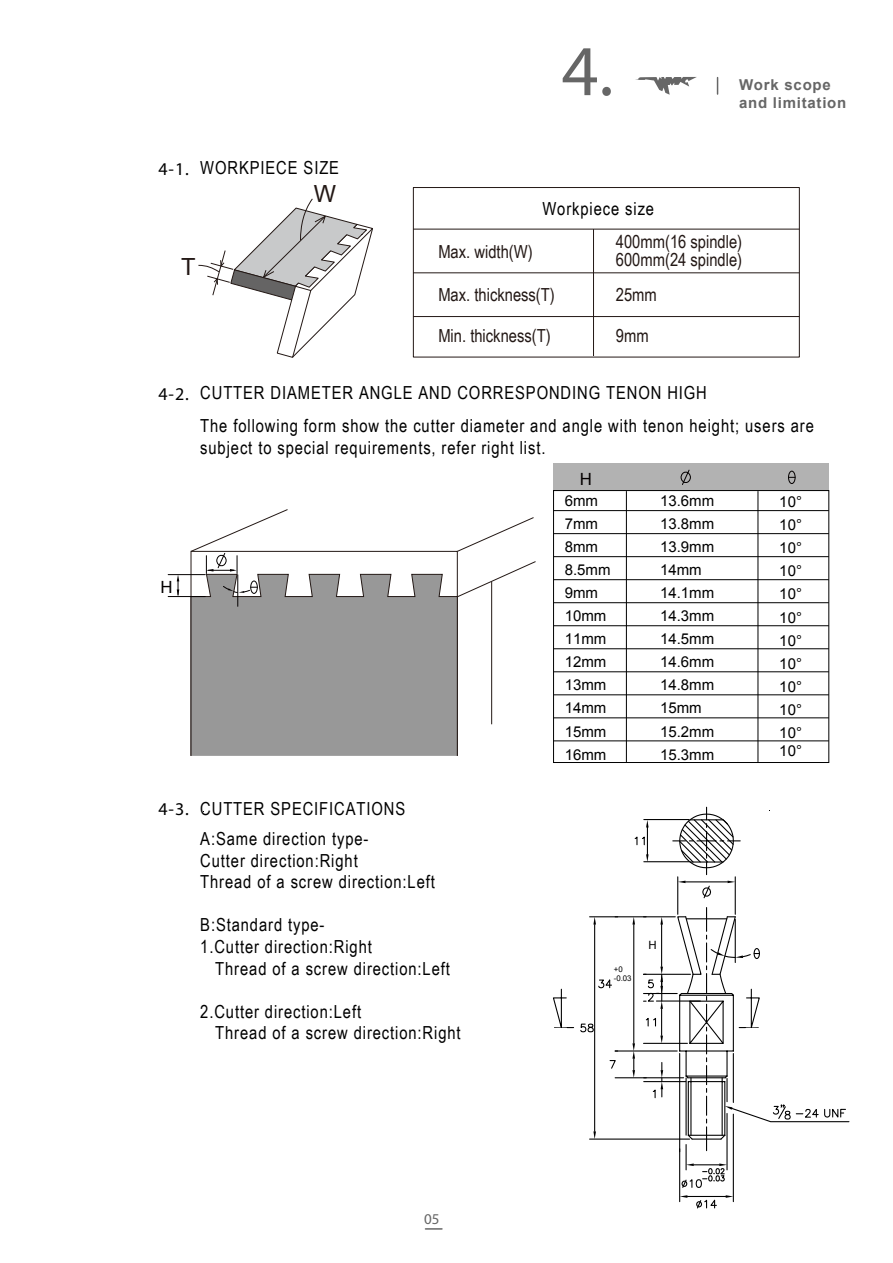
<style>
.page{position:relative;width:893px;height:1263px;background:#fff}
.page>*{position:absolute;margin:0;border:0;box-sizing:border-box;transform-origin:0 0}
.t1{font:72px "Lucida Sans";color:#666}
.t2{font:23.7px "Arial";color:#231815}
.t3{font:18px/21.6px "Arial Narrow";letter-spacing:.05em;color:#000}
.t4{font:18px/18px "Arial Narrow";color:#231815}
.t5{font:18px "Lucida Sans";color:#000}
.t6{font:16.8px "Arial";color:#040000}
.t7{font:15px/23.1px "Arial";color:#000}
.t8{font:700 15px/18px "Arial";letter-spacing:.05em;color:#666}
.t9{font:15px "Lucida Sans";color:#666}
.t10{font:11.4px "Arial";color:#000}
.t11{font:7.8px/9.4px "Arial";color:#000}
.s1{font-family:"Lucida Sans"}
</style>
<div class="page">
<div style="left:554px;top:464px;width:275px;height:26px;background:#b2b2b2"></div>
<svg style="left:635px;top:77px;width:62px;height:18px"></svg>
<svg style="left:717px;top:78px;width:1px;height:16px"></svg>
<svg style="left:425px;top:1228px;width:17px;height:2px"></svg>
<svg style="left:198px;top:198px;width:175px;height:160px"></svg>
<div style="left:413px;top:187px;width:387px;height:170px;border:1px solid #231815"></div>
<hr style="left:593px;top:229px;width:1px;height:127px;background:#231815">
<hr style="left:413px;top:229px;width:386px;height:1px;background:#231815">
<hr style="left:413px;top:272px;width:386px;height:1px;background:#231815">
<hr style="left:413px;top:316px;width:386px;height:1px;background:#231815">
<svg style="left:456px;top:517px;width:78px;height:35px"></svg>
<svg style="left:456px;top:561px;width:80px;height:37px"></svg>
<hr style="left:491px;top:582px;width:1px;height:142px;background:#231815">
<svg style="left:190px;top:574px;width:268px;height:182px;background:#9a9a9a"></svg>
<svg style="left:680px;top:469px;width:11px;height:16px"></svg>
<div style="left:250px;top:581px;width:8px;height:13px;border:1px solid #040000;border-radius:50%"></div>
<div style="left:788px;top:471px;width:7px;height:13px;border:1px solid #040000;border-radius:50%"></div>
<hr style="left:168px;top:574px;width:37px;height:1px;background:#040000">
<hr style="left:168px;top:596px;width:37px;height:1px;background:#040000">
<svg style="left:177px;top:575px;width:2px;height:21px"></svg>
<svg style="left:190px;top:509px;width:98px;height:64px"></svg>
<hr style="left:237px;top:575px;width:1px;height:31px;background:#040000">
<svg style="left:222px;top:585px;width:35px;height:8px"></svg>
<div style="left:553px;top:490px;width:276px;height:273px;border:1px solid #000"></div>
<hr style="left:554px;top:510px;width:275px;height:1px;background:#000">
<hr style="left:554px;top:533px;width:275px;height:1px;background:#000">
<hr style="left:554px;top:556px;width:275px;height:1px;background:#000">
<hr style="left:554px;top:579px;width:275px;height:1px;background:#000">
<hr style="left:554px;top:602px;width:275px;height:1px;background:#000">
<hr style="left:554px;top:625px;width:275px;height:1px;background:#000">
<hr style="left:554px;top:648px;width:275px;height:1px;background:#000">
<hr style="left:554px;top:671px;width:275px;height:1px;background:#000">
<hr style="left:554px;top:694px;width:275px;height:1px;background:#000">
<hr style="left:554px;top:717px;width:275px;height:1px;background:#000">
<hr style="left:554px;top:740px;width:275px;height:1px;background:#000">
<hr style="left:626px;top:491px;width:1px;height:271px;background:#000">
<hr style="left:758px;top:491px;width:1px;height:271px;background:#000">
<hr style="left:661px;top:924px;width:1px;height:42px;background:#000">
<hr style="left:643px;top:974px;width:47px;height:1px;background:#000">
<hr style="left:643px;top:916px;width:32px;height:1px;background:#000">
<hr style="left:647px;top:824px;width:1px;height:32px;background:#000">
<svg style="left:660px;top:917px;width:3px;height:7px"></svg>
<hr style="left:643px;top:993px;width:34px;height:1px;background:#000">
<hr style="left:656px;top:1000px;width:44px;height:1px;background:#000">
<hr style="left:643px;top:1043px;width:44px;height:1px;background:#000">
<svg style="left:643px;top:967px;width:20px;height:76px"></svg>
<hr style="left:633px;top:924px;width:1px;height:119px;background:#000">
<hr style="left:615px;top:916px;width:31px;height:1px;background:#000">
<hr style="left:615px;top:1050px;width:62px;height:1px;background:#000">
<svg style="left:632px;top:917px;width:3px;height:7px"></svg>
<hr style="left:644px;top:1081px;width:42px;height:1px;background:#000">
<hr style="left:644px;top:1077px;width:40px;height:1px;background:#000">
<svg style="left:652px;top:1062px;width:11px;height:37px"></svg>
<hr style="left:615px;top:1077px;width:31px;height:1px;background:#000">
<svg style="left:632px;top:1043px;width:3px;height:35px"></svg>
<svg style="left:609px;top:1060px;width:7px;height:9px"></svg>
<hr style="left:590px;top:1138px;width:99px;height:1px;background:#000">
<hr style="left:594px;top:924px;width:1px;height:207px;background:#000">
<svg style="left:593px;top:1131px;width:3px;height:8px"></svg>
<svg style="left:590px;top:916px;width:28px;height:8px"></svg>
<svg style="left:646px;top:854px;width:3px;height:7px"></svg>
<svg style="left:646px;top:820px;width:3px;height:7px"></svg>
<svg style="left:634px;top:836px;width:11px;height:10px"></svg>
<svg style="left:553px;top:978px;width:59px;height:58px"></svg>
<svg style="left:672px;top:807px;width:178px;height:402px"></svg>
<hr style="left:644px;top:861px;width:45px;height:1px;background:#000">
<hr style="left:644px;top:819px;width:45px;height:1px;background:#000">
<p class="t3" style="left:159px;top:157px;width:182px"><span class="s1">4-1.</span> WORKPIECE SIZE</p>
<h2 class="t2" style="left:181px;top:254px;width:16px">T</h2>
<h2 class="t2" style="left:314px;top:181px;width:24px">W</h2>
<h1 class="t1" style="left:562px;top:27px;width:53px">4.</h1>
<p class="t3" style="left:542px;top:198px;width:113px">Workpiece size</p>
<p class="t8" style="left:739px;top:76px;width:109px">Work scope and limitation</p>
<p class="t4" style="left:438px;top:242px;width:96px">Max. width(W)</p>
<p class="t4" style="left:438px;top:285px;width:118px">Max. thickness(T)</p>
<p class="t4" style="left:438px;top:327px;width:114px">Min. thickness(T)</p>
<p class="t4" style="left:616px;top:233px;width:128px">400mm(16 spindle)<br>600mm(24 spindle)</p>
<p class="t4" style="left:616px;top:285px;width:43px">25mm</p>
<p class="t4" style="left:616px;top:327px;width:34px">9mm</p>
<p class="t5" style="left:159px;top:383px;width:32px">4-2.</p>
<p class="t6" style="left:160px;top:577px;width:14px">H</p>
<p class="t3" style="left:200px;top:377px;width:615px;line-height:32.5px">CUTTER DIAMETER ANGLE AND CORRESPONDING TENON HIGH<br>The following form show the cutter diameter and angle with tenon height; users are</p>
<p class="t3" style="left:200px;top:436px;width:347px">subject to special requirements, refer right list.</p>
<p class="t6" style="left:580px;top:470px;width:14px">H</p>
<p class="t7" style="left:565px;top:489px;width:47px">6mm<br>7mm<br>8mm<br>8.5mm<br>9mm<br>10mm<br>11mm<br>12mm<br>13mm<br>14mm<br>15mm<br>16mm</p>
<p class="t7" style="left:660px;top:489px;width:56px">13.6mm<br>13.8mm<br>13.9mm<br>14mm<br>14.1mm<br>14.3mm<br>14.5mm<br>14.6mm<br>14.8mm<br>15mm<br>15.2mm<br>15.3mm</p>
<p class="t7" style="left:779px;top:490px;width:24px;text-align:justify">10° 10° 10° 10° 10° 10° 10° 10° 10° 10° 10°</p>
<p class="t7" style="left:779px;top:739px;width:24px">10°</p>
<p class="t3" style="left:159px;top:798px;width:248px"><span class="s1">4-3.</span> CUTTER SPECIFICATIONS</p>
<p class="t3" style="left:200px;top:828px;width:236px">A:Same direction type-<br>Cutter direction:Right<br>Thread of a screw direction:Left</p>
<p class="t3" style="left:200px;top:914px;width:126px">B:Standard type-</p>
<p class="t3" style="left:200px;top:936px;width:173px">1.Cutter direction:Right</p>
<p class="t3" style="left:215px;top:957px;width:236px">Thread of a screw direction:Left</p>
<p class="t3" style="left:215px;top:1000px;width:247px;text-indent:-15px">2.Cutter direction:Left<br>Thread of a screw direction:Right</p>
<p class="t9" style="left:424px;top:1210px;width:17px">05</p>
<p class="t11" style="left:614px;top:964px;width:19px">+0 -0.03</p>
<p class="t10" style="left:648px;top:938px;width:10px">H</p>
</div>
